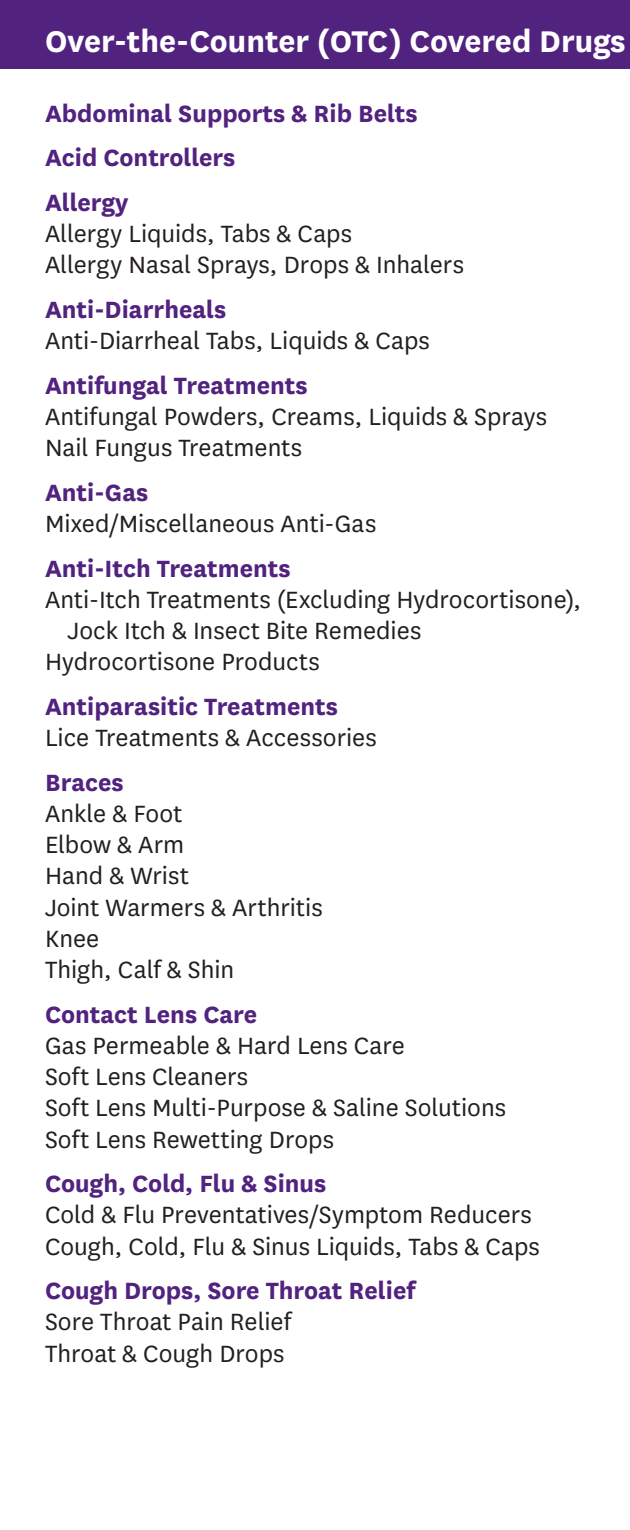
<style>
.page{position:relative;width:630px;height:1530px;background:#fff}
.page>*{position:absolute;margin:0;border:0;box-sizing:border-box;transform-origin:0 0}
.Bulleted_Body{font:700 35px "National";color:#fff}
.Sub-Category{font:27.5px/31.2px "National";color:#231f20}
.Category{font:700 27.5px "National";color:#52227f}
</style>
<div class="page">
<div style="left:0;top:0;width:630px;height:69px;background:#52227f"></div>
<p class="Bulleted_Body" style="left:45px;top:17px;width:582px">Over-the-Counter (OTC) Covered Drugs</p>
<p class="Category" style="left:45px;top:94px;width:374px">Abdominal Supports &amp; Rib Belts</p>
<p class="Category" style="left:45px;top:138px;width:192px">Acid Controllers</p>
<p class="Category" style="left:45px;top:183px;width:85px">Allergy</p>
<p class="Sub-Category" style="left:45px;top:217px;width:309px">Allergy Liquids, Tabs &amp; Caps</p>
<p class="Sub-Category" style="left:45px;top:248px;width:420px">Allergy Nasal Sprays, Drops &amp; Inhalers</p>
<p class="Category" style="left:45px;top:290px;width:183px">Anti-Diarrheals</p>
<p class="Sub-Category" style="left:45px;top:324px;width:386px">Anti-Diarrheal Tabs, Liquids &amp; Caps</p>
<p class="Category" style="left:45px;top:366px;width:264px">Antifungal Treatments</p>
<p class="Sub-Category" style="left:45px;top:400px;width:504px">Antifungal Powders, Creams, Liquids &amp; Sprays</p>
<p class="Sub-Category" style="left:45px;top:431px;width:259px">Nail Fungus Treatments</p>
<p class="Category" style="left:45px;top:473px;width:105px">Anti-Gas</p>
<p class="Sub-Category" style="left:45px;top:507px;width:333px">Mixed/Miscellaneous Anti-Gas</p>
<p class="Category" style="left:45px;top:549px;width:247px">Anti-Itch Treatments</p>
<p class="Sub-Category" style="left:67px;top:583px;width:515px;text-indent:-22px">Anti-Itch Treatments (Excluding Hydrocortisone),<br>Jock Itch &amp; Insect Bite Remedies</p>
<p class="Sub-Category" style="left:45px;top:645px;width:276px">Hydrocortisone Products</p>
<p class="Category" style="left:45px;top:687px;width:295px">Antiparasitic Treatments</p>
<p class="Sub-Category" style="left:45px;top:721px;width:333px">Lice Treatments &amp; Accessories</p>
<p class="Category" style="left:45px;top:763px;width:80px">Braces</p>
<p class="Sub-Category" style="left:45px;top:797px;width:139px">Ankle &amp; Foot</p>
<p class="Sub-Category" style="left:45px;top:828px;width:141px">Elbow &amp; Arm</p>
<p class="Sub-Category" style="left:45px;top:859px;width:145px">Hand &amp; Wrist</p>
<p class="Sub-Category" style="left:45px;top:890px;width:279px">Joint Warmers &amp; Arthritis</p>
<p class="Sub-Category" style="left:45px;top:922px;width:56px">Knee</p>
<p class="Sub-Category" style="left:45px;top:953px;width:191px">Thigh, Calf &amp; Shin</p>
<p class="Category" style="left:45px;top:995px;width:214px">Contact Lens Care</p>
<p class="Sub-Category" style="left:45px;top:1029px;width:362px">Gas Permeable &amp; Hard Lens Care</p>
<p class="Sub-Category" style="left:45px;top:1060px;width:205px">Soft Lens Cleaners</p>
<p class="Sub-Category" style="left:45px;top:1091px;width:463px">Soft Lens Multi-Purpose &amp; Saline Solutions</p>
<p class="Sub-Category" style="left:45px;top:1122px;width:291px">Soft Lens Rewetting Drops</p>
<p class="Category" style="left:45px;top:1164px;width:283px">Cough, Cold, Flu &amp; Sinus</p>
<p class="Sub-Category" style="left:45px;top:1198px;width:488px">Cold &amp; Flu Preventatives/Symptom Reducers</p>
<p class="Sub-Category" style="left:45px;top:1229px;width:496px">Cough, Cold, Flu &amp; Sinus Liquids, Tabs &amp; Caps</p>
<p class="Category" style="left:45px;top:1271px;width:372px">Cough Drops, Sore Throat Relief</p>
<p class="Sub-Category" style="left:45px;top:1305px;width:248px">Sore Throat Pain Relief</p>
<p class="Sub-Category" style="left:45px;top:1336px;width:241px">Throat &amp; Cough Drops</p>
</div>
